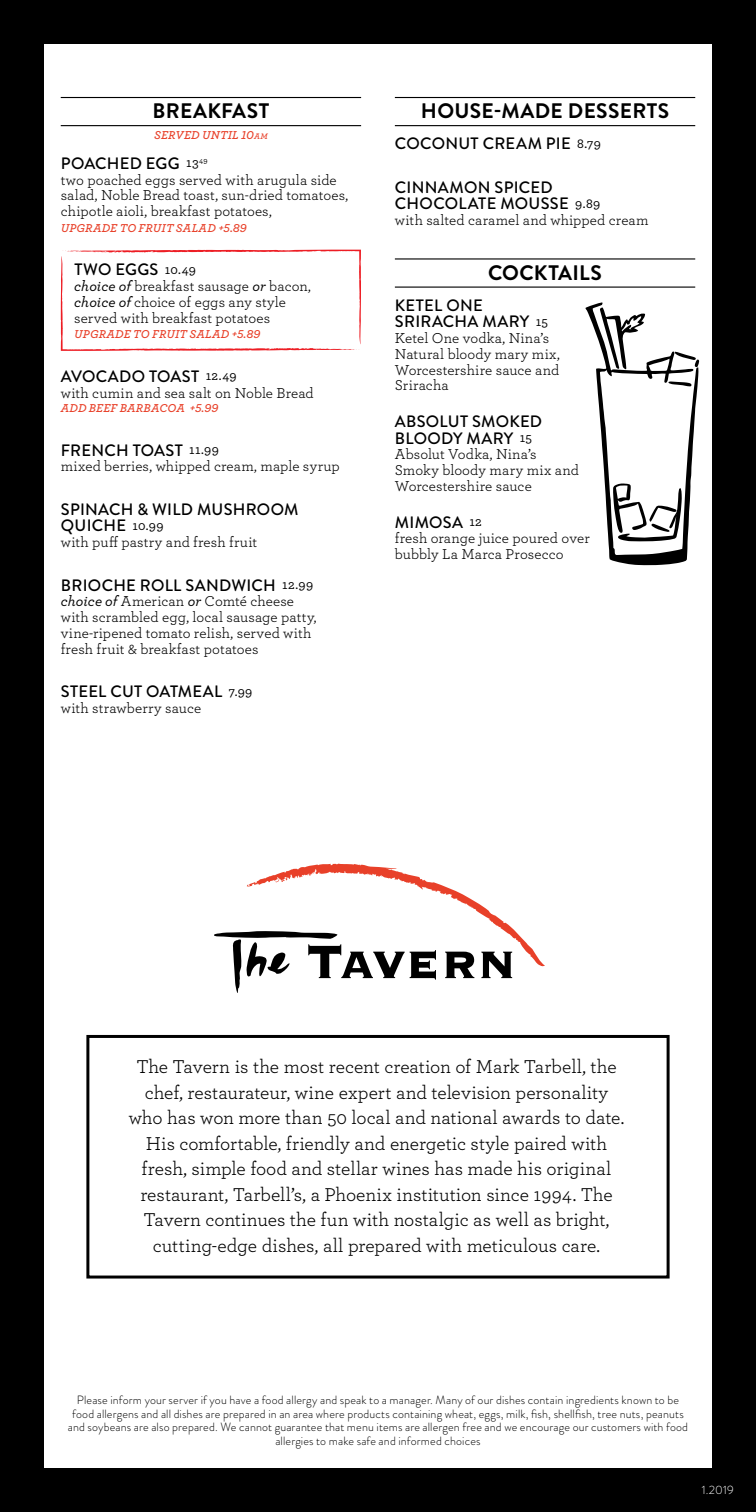
<style>
.page{position:relative;width:756px;height:1512px;background:#000}
.page>*{position:absolute;margin:0;border:0;box-sizing:border-box;transform-origin:0 0}
.t1{font:700 21px "Brandon Grotesque";letter-spacing:.015em;color:#000}
.t2{font:19.5px/25.5px "Archer";color:#000;text-align:center}
.t3{font:500 16.5px/16.5px "Brandon Grotesque";letter-spacing:.015em;color:#000}
.t4{font:15px/15.8px "Archer";letter-spacing:.005em;color:#000}
.t5{font:300 12px/13.5px "Brandon Grotesque";letter-spacing:.01em;color:#000;text-align:center}
.t6{font:italic 600 12px "Archer";letter-spacing:.02em;color:#e84029}
.t7{font:300 12px "Brandon Grotesque";color:#fff}
.s1{font-size:8.4px}
.s2{font-family:"Archer";font-size:13.5px}
.s3{font-weight:500;font-style:italic}
</style>
<div class="page">
<div style="left:44px;top:44px;width:668px;height:1424px;background:#fff"></div>
<svg style="left:214px;top:863px;width:331px;height:130px"></svg>
<hr style="left:61px;top:97px;width:300px;height:1px;background:#000">
<hr style="left:61px;top:125px;width:300px;height:1px;background:#000">
<hr style="left:395px;top:97px;width:300px;height:1px;background:#000">
<hr style="left:395px;top:125px;width:300px;height:1px;background:#000">
<hr style="left:395px;top:258px;width:300px;height:2px;background:#000">
<hr style="left:395px;top:287px;width:300px;height:1px;background:#000">
<svg style="left:585px;top:302px;width:114px;height:263px"></svg>
<div style="left:86px;top:1035px;width:584px;height:244px;border:3px solid #000"></div>
<svg style="left:61px;top:250px;width:300px;height:101px"></svg>
<h1 class="t1" style="left:153px;top:96px;width:118px">BREAKFAST</h1>
<h1 class="t1" style="left:421px;top:96px;width:250px">HOUSE-MADE DESSERTS</h1>
<p class="t6" style="left:154px;top:126px;width:115px">SERVED UNTIL 10<span class="s1">am</span></p>
<p class="t3" style="left:61px;top:155px;width:148px">POACHED EGG <span class="s2">13</span><sup>49</sup></p>
<p class="t4" style="left:61px;top:171px;width:289px">two poached eggs served with arugula side salad, Noble Bread toast, sun-dried tomatoes, chipotle aioli, breakfast potatoes,</p>
<p class="t6" style="left:61px;top:219px;width:187px">UPGRADE TO FRUIT SALAD +5.89</p>
<p class="t3" style="left:74px;top:262px;width:123px">TWO EGGS <span class="s2">10.49</span></p>
<p class="t4" style="left:74px;top:278px;width:238px"><span class="s3">choice of</span> breakfast sausage <span class="s3">or</span> bacon, <span class="s3">choice of</span> choice of eggs any style served with breakfast potatoes</p>
<p class="t6" style="left:74px;top:325px;width:187px">UPGRADE TO FRUIT SALAD +5.89</p>
<p class="t3" style="left:61px;top:368px;width:177px">AVOCADO TOAST <span class="s2">12.49</span></p>
<p class="t4" style="left:61px;top:384px;width:255px">with cumin and sea salt on Noble Bread</p>
<p class="t6" style="left:61px;top:399px;width:159px">ADD BEEF BARBACOA +5.99</p>
<p class="t3" style="left:61px;top:442px;width:160px">FRENCH TOAST <span class="s2">11.99</span></p>
<p class="t4" style="left:61px;top:458px;width:281px">mixed berries, whipped cream, maple syrup</p>
<p class="t3" style="left:61px;top:501px;width:239px">SPINACH &amp; WILD MUSHROOM<br>QUICHE <span class="s2">10.99</span></p>
<p class="t4" style="left:61px;top:534px;width:198px">with puff pastry and fresh fruit</p>
<p class="t3" style="left:61px;top:577px;width:254px">BRIOCHE ROLL SANDWICH <span class="s2">12.99</span></p>
<p class="t4" style="left:61px;top:593px;width:257px"><span class="s3">choice of</span> American <span class="s3">or</span> Comté cheese with scrambled egg, local sausage patty, vine-ripened tomato relish, served with fresh fruit &amp; breakfast potatoes</p>
<p class="t3" style="left:61px;top:683px;width:193px">STEEL CUT OATMEAL <span class="s2">7.99</span></p>
<p class="t4" style="left:61px;top:699px;width:142px">with strawberry sauce</p>
<p class="t3" style="left:395px;top:136px;width:207px">COCONUT CREAM PIE <span class="s2">8.79</span></p>
<p class="t3" style="left:395px;top:179px;width:207px">CINNAMON SPICED<br>CHOCOLATE MOUSSE <span class="s2">9.89</span></p>
<p class="t4" style="left:395px;top:212px;width:255px">with salted caramel and whipped cream</p>
<h1 class="t1" style="left:488px;top:258px;width:115px">COCKTAILS</h1>
<p class="t3" style="left:395px;top:297px;width:155px">KETEL ONE<br>SRIRACHA MARY <span class="s2">15</span></p>
<p class="t4" style="left:395px;top:330px;width:167px">Ketel One vodka, Nina’s<br>Natural bloody mary mix,<br>Worcestershire sauce and<br>Sriracha</p>
<p class="t3" style="left:395px;top:413px;width:149px">ABSOLUT SMOKED<br>BLOODY MARY <span class="s2">15</span></p>
<p class="t4" style="left:395px;top:446px;width:185px">Absolut Vodka, Nina’s<br>Smoky bloody mary mix and<br>Worcestershire sauce</p>
<p class="t3" style="left:395px;top:514px;width:88px">MIMOSA <span class="s2">12</span></p>
<p class="t4" style="left:395px;top:530px;width:196px">fresh orange juice poured over bubbly La Marca Prosecco</p>
<p class="t2" style="left:129px;top:1053px;width:497px">The Tavern is the most recent creation of Mark Tarbell, the chef, restaurateur, wine expert and television personality who has won more than 50 local and national awards to date.<br>His comfortable, friendly and energetic style paired with fresh, simple food and stellar wines has made his original restaurant, Tarbell’s, a Phoenix institution since 1994. The Tavern continues the fun with nostalgic as well as bright, cutting-edge dishes, all prepared with meticulous care.</p>
<p class="t5" style="left:68px;top:1394px;width:622px">Please inform your server if you have a food allergy and speak to a manager. Many of our dishes contain ingredients known to be food allergens and all dishes are prepared in an area where products containing wheat, eggs, milk, fish, shellfish, tree nuts, peanuts and soybeans are also prepared. We cannot guarantee that menu items are allergen free and we encourage our customers with food allergies to make safe and informed choices</p>
<p class="t7" style="left:702px;top:1482px;width:33px">1.2019</p>
</div>
